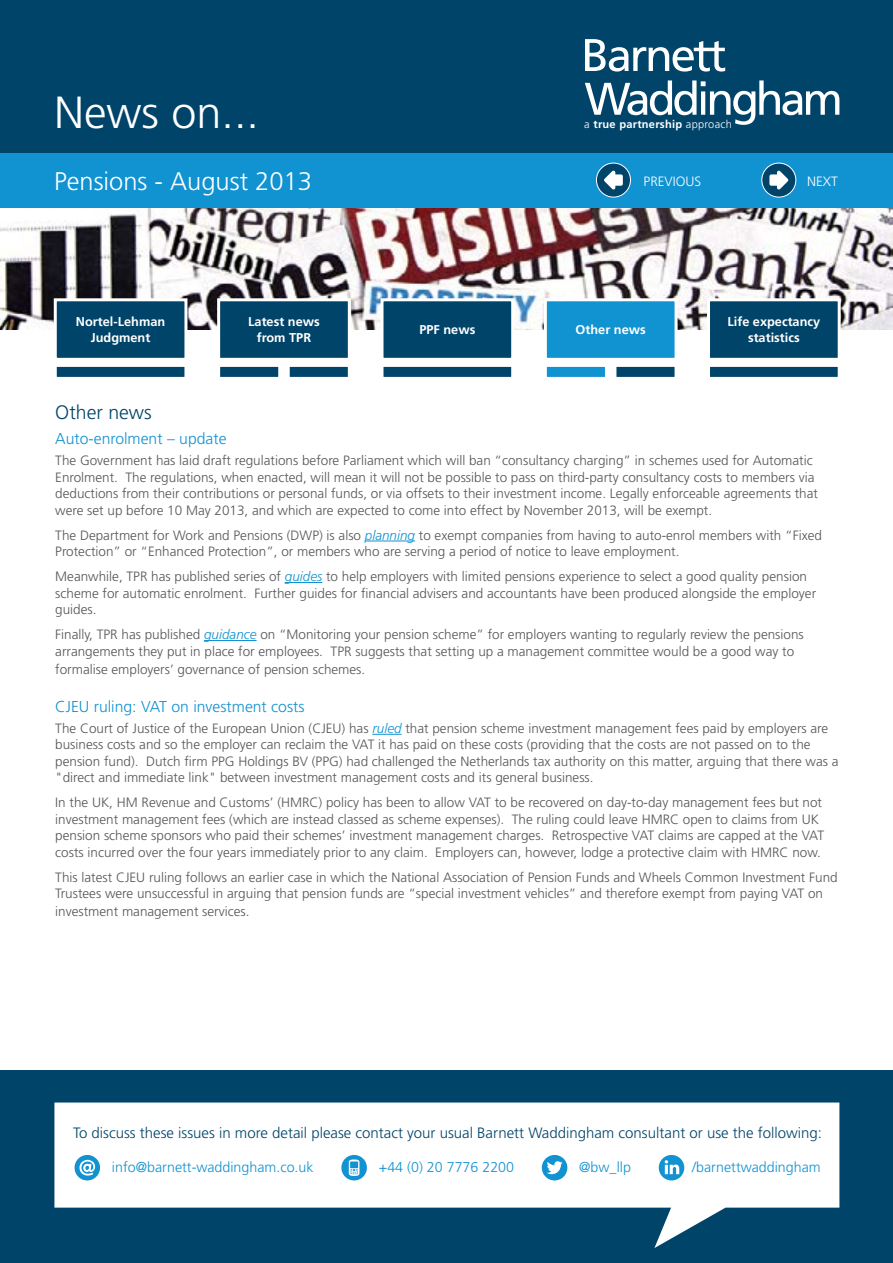
<style>
.page{position:relative;width:893px;height:1263px;background:#fff}
.page>*{position:absolute;margin:0;border:0;box-sizing:border-box;transform-origin:0 0}
.t1{font:300 45px "Frutiger LT Std";color:#fff}
.t2{font:300 25.5px "Frutiger LT Std";color:#fff}
.t3{font:300 19.5px "Frutiger LT Std";color:#00446a}
.t4{font:300 15.75px "Frutiger LT Std";color:#1192d1}
.t5{font:300 15px "Frutiger LT Std";color:#00446a}
.t6{font:300 14.25px "Frutiger LT Std";color:#1192d1}
.t7{font:300 13.5px/16.5px "Frutiger LT Std";color:#55565a}
.t8{font:300 13.5px "Frutiger LT Std";color:#fff}
.t9{font:700 12.75px/15.8px "Frutiger LT Std";color:#fff;text-align:center}
.t10{font:700 11.1px "Frutiger LT Std";letter-spacing:.025em;color:#fff}
.s1{font-weight:300}
.s2{font-style:italic;color:#1192d1}
</style>
<div class="page">
<hr style="left:365px;top:541px;width:50px;height:1px;background:#1192d1">
<hr style="left:285px;top:582px;width:37px;height:1px;background:#1192d1">
<hr style="left:204px;top:640px;width:53px;height:1px;background:#1192d1">
<hr style="left:372px;top:734px;width:30px;height:1px;background:#1192d1">
<div style="left:0;top:1070px;width:893px;height:193px;background:#00446a"></div>
<svg style="left:54px;top:1102px;width:785px;height:146px;fill:#fff"></svg>
<div style="left:75px;top:1155px;width:25px;height:25px;background:#1192d1;border-radius:50%"></div>
<svg style="left:79px;top:1160px;width:16px;height:15px"></svg>
<svg style="left:341px;top:1155px;width:26px;height:25px"></svg>
<svg style="left:349px;top:1159px;width:10px;height:17px"></svg>
<div style="left:542px;top:1155px;width:25px;height:25px;background:#1192d1;border-radius:50%"></div>
<svg style="left:547px;top:1161px;width:16px;height:13px"></svg>
<div style="left:659px;top:1155px;width:25px;height:25px;background:#1192d1;border-radius:50%"></div>
<svg style="left:665px;top:1160px;width:14px;height:14px"></svg>
<img style="left:0;top:207px;width:893px;height:123px">
<div style="left:0;top:0;width:893px;height:201px;background:#00446a"></div>
<div style="left:0;top:153px;width:893px;height:54px;background:#1192d1"></div>
<svg style="left:585px;top:39px;width:140px;height:33px"></svg>
<svg style="left:585px;top:80px;width:254px;height:45px"></svg>
<div style="left:55px;top:300px;width:131px;height:59px;background:#00446a"></div>
<div style="left:54px;top:298px;width:133px;height:63px;border:3px solid #fff"></div>
<div style="left:54px;top:364px;width:133px;height:16px;background:#00446a;border:3px solid #fff"></div>
<div style="left:380px;top:364px;width:134px;height:16px;background:#00446a;border:3px solid #fff"></div>
<div style="left:217px;top:364px;width:64px;height:16px;background:#00446a;border:3px solid #fff"></div>
<div style="left:544px;top:364px;width:64px;height:16px;background:#1192d1;border:3px solid #fff"></div>
<div style="left:287px;top:364px;width:64px;height:16px;background:#00446a;border:3px solid #fff"></div>
<div style="left:613px;top:364px;width:65px;height:16px;background:#00446a;border:3px solid #fff"></div>
<div style="left:707px;top:364px;width:134px;height:16px;background:#00446a;border:3px solid #fff"></div>
<div style="left:219px;top:300px;width:130px;height:59px;background:#00446a"></div>
<div style="left:217px;top:298px;width:134px;height:63px;border:3px solid #fff"></div>
<div style="left:382px;top:300px;width:131px;height:59px;background:#00446a"></div>
<div style="left:380px;top:298px;width:134px;height:63px;border:3px solid #fff"></div>
<div style="left:708px;top:300px;width:131px;height:59px;background:#00446a"></div>
<div style="left:707px;top:298px;width:134px;height:63px;border:3px solid #fff"></div>
<div style="left:545px;top:300px;width:131px;height:59px;background:#1192d1"></div>
<div style="left:544px;top:298px;width:134px;height:63px;border:3px solid #fff"></div>
<div style="left:762px;top:163px;width:34px;height:34px;background:#00446a;border-radius:50%"></div>
<div style="left:762px;top:163px;width:34px;height:34px;border:1px solid #fff;border-radius:50%"></div>
<svg style="left:769px;top:171px;width:19px;height:18px"></svg>
<div style="left:596px;top:163px;width:34px;height:34px;background:#00446a;border-radius:50%"></div>
<div style="left:596px;top:163px;width:35px;height:34px;border:1px solid #fff;border-radius:50%"></div>
<svg style="left:604px;top:171px;width:19px;height:18px"></svg>
<h1 class="t1" style="left:54px;top:87px;width:207px">News on...</h1>
<h2 class="t2" style="left:54px;top:166px;width:259px">Pensions - August 2013</h2>
<p class="t10" style="left:584px;top:117px;width:149px"><span class="s1">a</span> true partnership <span class="s1">approach</span></p>
<p class="t8" style="left:644px;top:173px;width:37px">previous</p>
<p class="t8" style="left:807px;top:173px;width:32px">NEXT</p>
<p class="t9" style="left:76px;top:314px;width:91px">Nortel-Lehman<br>Judgment</p>
<p class="t9" style="left:248px;top:314px;width:73px">Latest news from TPR</p>
<p class="t9" style="left:419px;top:322px;width:57px">PPF news</p>
<p class="t9" style="left:727px;top:314px;width:94px">Life expectancy statistics</p>
<p class="t9" style="left:576px;top:322px;width:72px">Other news</p>
<h3 class="t3" style="left:55px;top:401px;width:98px">Other news</h3>
<p class="t4" style="left:55px;top:430px;width:173px">Auto-enrolment – update</p>
<p class="t7" style="left:55px;top:452px;width:764px">The Government has laid draft regulations before Parliament which will ban “consultancy charging” in schemes used for Automatic Enrolment. The regulations, when enacted, will mean it will not be possible to pass on third-party consultancy costs to members via deductions from their contributions or personal funds, or via offsets to their investment income. Legally enforceable agreements that were set up before 10 May 2013, and which are expected to come into effect by November 2013, will be exempt.</p>
<p class="t7" style="left:55px;top:527px;width:768px">The Department for Work and Pensions (DWP) is also <span class="s2">planning</span> to exempt companies from having to auto-enrol members with “Fixed<br>Protection” or “Enhanced Protection”, or members who are serving a period of notice to leave employment.</p>
<p class="t7" style="left:55px;top:568px;width:762px">Meanwhile, TPR has published series of <span class="s2">guides</span> to help employers with limited pensions experience to select a good quality pension scheme for automatic enrolment. Further guides for financial advisers and accountants have been produced alongside the employer guides.</p>
<p class="t7" style="left:55px;top:626px;width:750px">Finally, TPR has published <span class="s2">guidance</span> on “Monitoring your pension scheme” for employers wanting to regularly review the pensions arrangements they put in place for employees. TPR suggests that setting up a management committee would be a good way to</p>
<p class="t7" style="left:55px;top:661px;width:312px">formalise employers’ governance of pension schemes.</p>
<p class="t4" style="left:55px;top:698px;width:251px">CJEU ruling: VAT on investment costs</p>
<p class="t7" style="left:55px;top:720px;width:785px">The Court of Justice of the European Union (CJEU) has <span class="s2">ruled</span> that pension scheme investment management fees paid by employers are business costs and so the employer can reclaim the VAT it has paid on these costs (providing that the costs are not passed on to the pension fund). Dutch firm PPG Holdings BV (PPG) had challenged the Netherlands tax authority on this matter, arguing that there was a "direct and immediate link" between investment management costs and its general business.</p>
<p class="t7" style="left:55px;top:795px;width:770px">In the UK, HM Revenue and Customs’ (HMRC) policy has been to allow VAT to be recovered on day-to-day management fees but not investment management fees (which are instead classed as scheme expenses). The ruling could leave HMRC open to claims from UK pension scheme sponsors who paid their schemes’ investment management charges. Retrospective VAT claims are capped at the VAT costs incurred over the four years immediately prior to any claim. Employers can, however, lodge a protective claim with HMRC now.</p>
<p class="t7" style="left:55px;top:869px;width:784px">This latest CJEU ruling follows an earlier case in which the National Association of Pension Funds and Wheels Common Investment Fund<br>Trustees were unsuccessful in arguing that pension funds are “special investment vehicles” and therefore exempt from paying VAT on investment management services.</p>
<p class="t5" style="left:73px;top:1124px;width:750px">To discuss these issues in more detail please contact your usual Barnett Waddingham consultant or use the following:</p>
<p class="t6" style="left:112px;top:1159px;width:203px">info@barnett-waddingham.co.uk</p>
<p class="t6" style="left:379px;top:1159px;width:137px">+44 (0) 20 7776 2200</p>
<p class="t6" style="left:579px;top:1159px;width:53px">@bw_llp</p>
<p class="t6" style="left:692px;top:1159px;width:130px">/barnettwaddingham</p>
</div>
